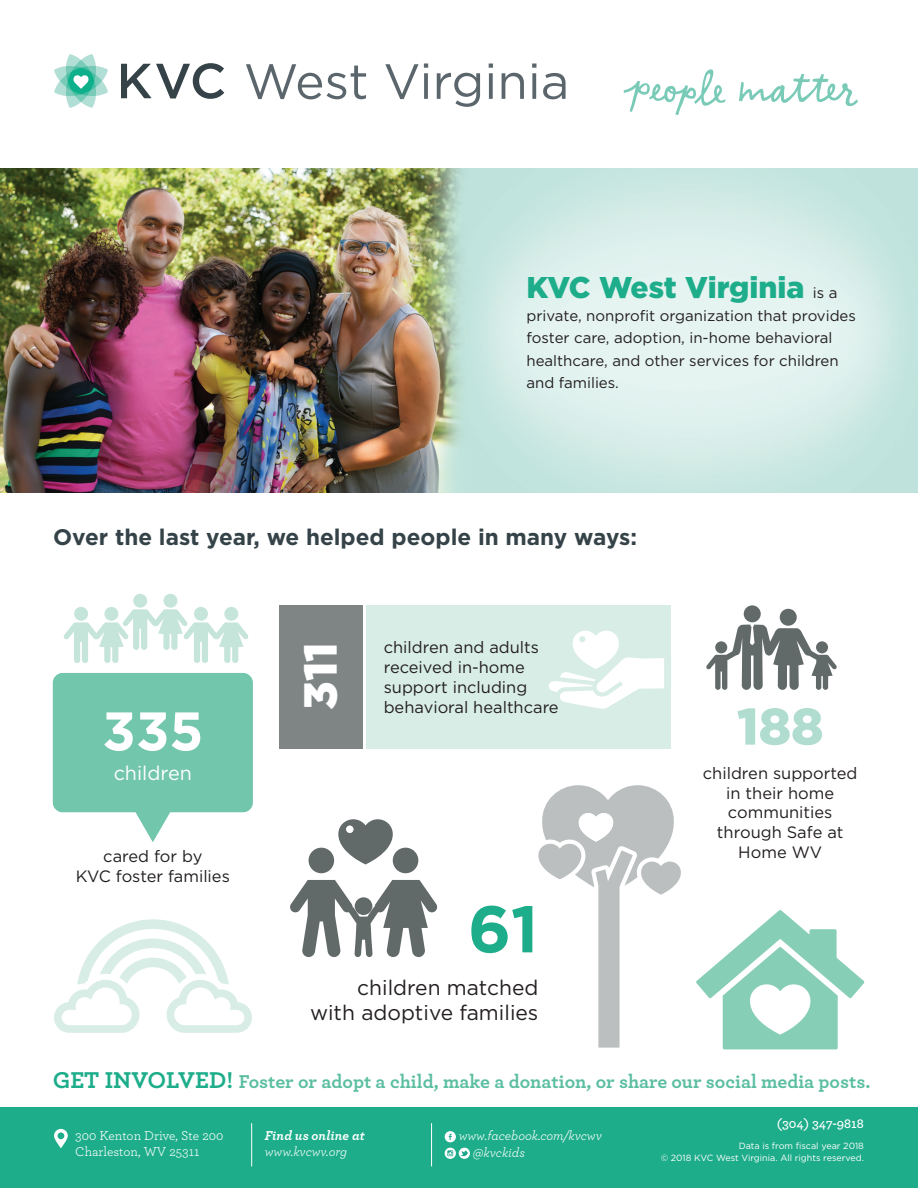
<style>
.page{position:relative;width:918px;height:1188px;background:#fff}
.page>*{position:absolute;margin:0;border:0;box-sizing:border-box;transform-origin:0 0}
.t1{font:700 65.7px "Gotham";color:#1dad8a}
.t2{font:700 54.3px "Gotham";color:#fff}
.t3{font:900 51.45px "Gotham";color:#b0ddcf}
.t4{font:900 46.35px "Gotham";color:#fff}
.t5{font:900 30px "Gotham";letter-spacing:-.005em;color:#1dad8a}
.t6{font:700 22.5px "Gotham";color:#354349}
.t7{font:21px/25.2px "Gotham";color:#231f20;text-align:right}
.t8{font:19.8px "Gotham";color:#fff}
.t9{font:700 19.5px "Archer";color:#5bbea1}
.t10{font:16.5px/19.8px "Gotham";color:#231f20;text-align:center}
.t11{font:15px/22.5px "Gotham";color:#231f20}
.t12{font:italic 13.5px/16.5px "Archer";color:#fff}
.t13{font:13.5px/16.5px "Archer";color:#fff}
.t14{font:italic 700 13.5px "Archer";color:#fff}
.t15{font:600 13.5px "Archer";color:#fff}
.t16{font:9px/12px "Gotham";color:#fff;text-align:right}
.s1{font-weight:400;font-size:15px;color:#231f20}
.s2{font-size:24px;color:#1dad8a}
</style>
<div class="page">
<img style="left:0;top:169px;width:918px;height:324px">
<div style="left:279px;top:605px;width:84px;height:144px;background:#7f8585"></div>
<div style="left:366px;top:605px;width:304px;height:144px;background:#d8ede5"></div>
<div style="left:0;top:1107px;width:918px;height:81px;background:#1dad8a"></div>
<svg style="left:739px;top:74px;width:119px;height:33px"></svg>
<svg style="left:624px;top:69px;width:101px;height:46px"></svg>
<svg style="left:54px;top:1129px;width:14px;height:19px"></svg>
<div style="left:445px;top:1131px;width:11px;height:11px;background:#fff;border-radius:50%"></div>
<svg style="left:449px;top:1134px;width:3px;height:6px"></svg>
<svg style="left:445px;top:1148px;width:11px;height:11px"></svg>
<svg style="left:447px;top:1150px;width:6px;height:6px"></svg>
<svg style="left:459px;top:1148px;width:11px;height:11px"></svg>
<svg style="left:460px;top:1150px;width:8px;height:6px"></svg>
<hr style="left:431px;top:1123px;width:1px;height:43px;background:#fff">
<hr style="left:251px;top:1123px;width:1px;height:43px;background:#fff">
<svg style="left:53px;top:673px;width:200px;height:169px"></svg>
<svg style="left:121px;top:63px;width:103px;height:36px"></svg>
<svg style="left:246px;top:64px;width:120px;height:35px"></svg>
<svg style="left:385px;top:63px;width:43px;height:36px"></svg>
<svg style="left:437px;top:73px;width:43px;height:34px"></svg>
<svg style="left:489px;top:73px;width:4px;height:26px"></svg>
<svg style="left:489px;top:63px;width:4px;height:5px"></svg>
<svg style="left:502px;top:73px;width:22px;height:26px"></svg>
<svg style="left:532px;top:73px;width:4px;height:26px"></svg>
<svg style="left:532px;top:63px;width:4px;height:5px"></svg>
<svg style="left:543px;top:73px;width:23px;height:26px"></svg>
<svg style="left:54px;top:54px;width:54px;height:54px"></svg>
<svg style="left:706px;top:605px;width:131px;height:85px"></svg>
<svg style="left:549px;top:631px;width:115px;height:78px"></svg>
<svg style="left:63px;top:594px;width:186px;height:69px"></svg>
<svg style="left:54px;top:919px;width:198px;height:114px"></svg>
<svg style="left:338px;top:819px;width:55px;height:46px"></svg>
<div style="left:346px;top:826px;width:7px;height:7px;background:#fff;border-radius:50%"></div>
<div style="left:309px;top:848px;width:25px;height:25px;background:#626969;border-radius:50%"></div>
<div style="left:393px;top:848px;width:25px;height:25px;background:#626969;border-radius:50%"></div>
<svg style="left:290px;top:880px;width:148px;height:78px"></svg>
<svg style="left:696px;top:910px;width:168px;height:139px"></svg>
<svg style="left:538px;top:785px;width:143px;height:263px"></svg>
<h3 class="t5" style="left:526px;top:270px;width:312px">KVC West Virginia <span class="s1">is a</span></h3>
<p class="t11" style="left:526px;top:304px;width:331px">private, nonprofit organization that provides foster care, adoption, in-home behavioral healthcare, and other services for children and families.</p>
<h3 class="t6" style="left:53px;top:524px;width:585px">Over the last year, we helped people in many ways:</h3>
<p class="t10" style="left:384px;top:637px;width:176px;text-align:left">children and adults received in-home support including behavioral healthcare</p>
<h3 class="t4" style="left:294px;top:710px;width:69px;rotate:-90deg">311</h3>
<h2 class="t2" style="left:102px;top:700px;width:103px">335</h2>
<h3 class="t3" style="left:737px;top:697px;width:88px">188</h3>
<p class="t8" style="left:114px;top:762px;width:80px">children</p>
<p class="t10" style="left:703px;top:763px;width:156px">children supported in their home communities through Safe at<br>Home WV</p>
<p class="t10" style="left:76px;top:846px;width:156px">cared for by<br>KVC foster families</p>
<h1 class="t1" style="left:468px;top:891px;width:72px">61</h1>
<p class="t7" style="left:310px;top:974px;width:230px">children matched with adoptive families</p>
<p class="t9" style="left:53px;top:1066px;width:819px"><span class="s2">GET INVOLVED!</span> Foster or adopt a child, make a donation, or share our social media posts.</p>
<p class="t13" style="left:75px;top:1126px;width:150px">300 Kenton Drive, Ste 200<br>Charleston, WV 25311</p>
<p class="t14" style="left:265px;top:1125px;width:102px">Find us online at</p>
<p class="t12" style="left:265px;top:1143px;width:84px">www.kvcwv.org</p>
<p class="t12" style="left:473px;top:1127px;width:131px;text-indent:-14px">www.facebook.com/kvcwv @kvckids</p>
<p class="t15" style="left:777px;top:1114px;width:89px">(304) 347-9818</p>
<p class="t16" style="left:661px;top:1140px;width:205px">Data is from fiscal year 2018<br>© 2018 KVC West Virginia. All rights reserved.</p>
</div>
